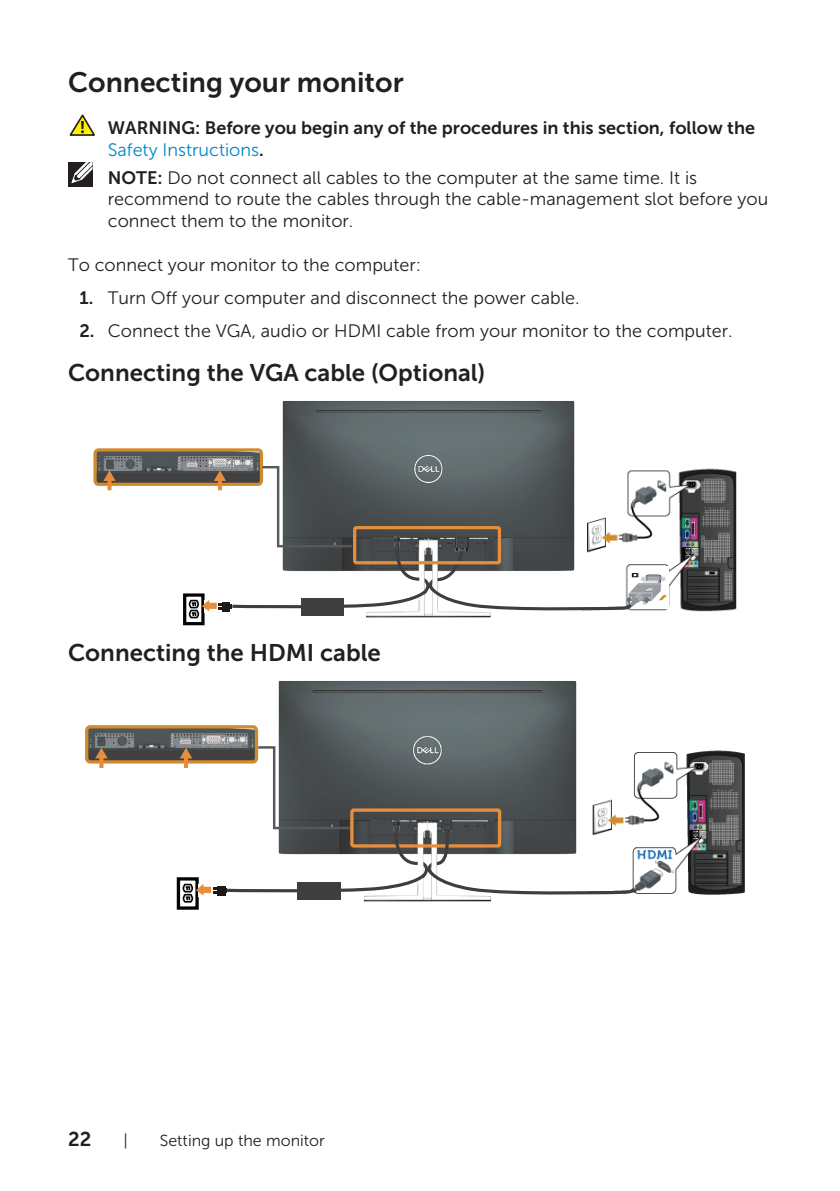
<style>
.page{position:relative;width:840px;height:1191px;background:#fff}
.page>*{position:absolute;margin:0;border:0;box-sizing:border-box;transform-origin:0 0}
.Head_2{font:28px "Museo Sans For Dell 700";color:#231f20}
.Head_3{font:24px "Museo Sans For Dell 700";color:#231f20}
.t1{font:20px "Museo Sans For Dell 700";color:#231f20}
.text{font:18px/21.6px "Museo Sans For Dell 300";color:#231f20}
.text-2{font:18px/21.6px "Museo Sans For Dell 700";color:#231f20}
.t2{font:16px "Museo Sans For Dell 300";color:#231f20}
.s1{font-family:"Museo Sans For Dell 300";color:#0087cb}
.s2{font-family:"Museo Sans For Dell 700"}
</style>
<div class="page">
<svg style="left:69px;top:114px;width:26px;height:22px"></svg>
<div style="left:68px;top:162px;width:24px;height:24px;background:#231f20"></div>
<svg style="left:71px;top:162px;width:22px;height:22px"></svg>
<img style="left:282px;top:401px;width:292px;height:64px">
<img style="left:97px;top:452px;width:162px;height:30px">
<div style="left:93px;top:448px;width:170px;height:38px;border:3px solid #cf8b2e;border-radius:4px"></div>
<img style="left:668px;top:468px;width:69px;height:144px">
<div style="left:182px;top:593px;width:22px;height:34px;background:linear-gradient(to right,#bababa,#bababa)"></div>
<div style="left:183px;top:593px;width:21px;height:32px;border:3px solid #030303"></div>
<svg style="left:103px;top:470px;width:13px;height:20px"></svg>
<svg style="left:187px;top:465px;width:481px;height:155px"></svg>
<img style="left:638px;top:750px;width:107px;height:145px">
<img style="left:278px;top:680px;width:298px;height:222px">
<svg style="left:176px;top:877px;width:22px;height:33px"></svg>
<div style="left:177px;top:877px;width:22px;height:32px;border:3px solid #030303"></div>
<div style="left:217px;top:886px;width:8px;height:9px;background:#211814"></div>
<svg style="left:181px;top:883px;width:37px;height:21px"></svg>
<div style="left:297px;top:882px;width:44px;height:18px;background:#3e3e3f"></div>
<svg style="left:224px;top:745px;width:414px;height:153px"></svg>
<img style="left:89px;top:729px;width:165px;height:30px">
<div style="left:85px;top:725px;width:173px;height:38px;border:3px solid #cf8b2e;border-radius:4px"></div>
<svg style="left:95px;top:747px;width:13px;height:21px"></svg>
<svg style="left:180px;top:747px;width:12px;height:21px"></svg>
<p class="Head_2" style="left:68px;top:67px;width:337px">Connecting your monitor</p>
<p class="text-2" style="left:108px;top:117px;width:648px">WARNING: Before you begin any of the procedures in this section, follow the<br><span class="s1">Safety Instructions</span>.</p>
<p class="text" style="left:108px;top:167px;width:661px"><span class="s2">NOTE:</span> Do not connect all cables to the computer at the same time. It is recommend to route the cables through the cable-management slot before you connect them to the monitor.</p>
<p class="text" style="left:68px;top:254px;width:354px">To connect your monitor to the computer:</p>
<p class="text" style="left:79px;top:287px;width:501px"><span class="s2">1.</span> Turn Off your computer and disconnect the power cable.</p>
<p class="text" style="left:79px;top:320px;width:654px"><span class="s2">2.</span> Connect the VGA, audio or HDMI cable from your monitor to the computer.</p>
<p class="Head_3" style="left:68px;top:359px;width:418px">Connecting the VGA cable (Optional)</p>
<p class="Head_3" style="left:68px;top:639px;width:314px">Connecting the HDMI cable</p>
<p class="t1" style="left:68px;top:1127px;width:25px">22</p>
<p class="t2" style="left:123px;top:1131px;width:6px">|</p>
<p class="t2" style="left:160px;top:1131px;width:166px">Setting up the monitor</p>
</div>
